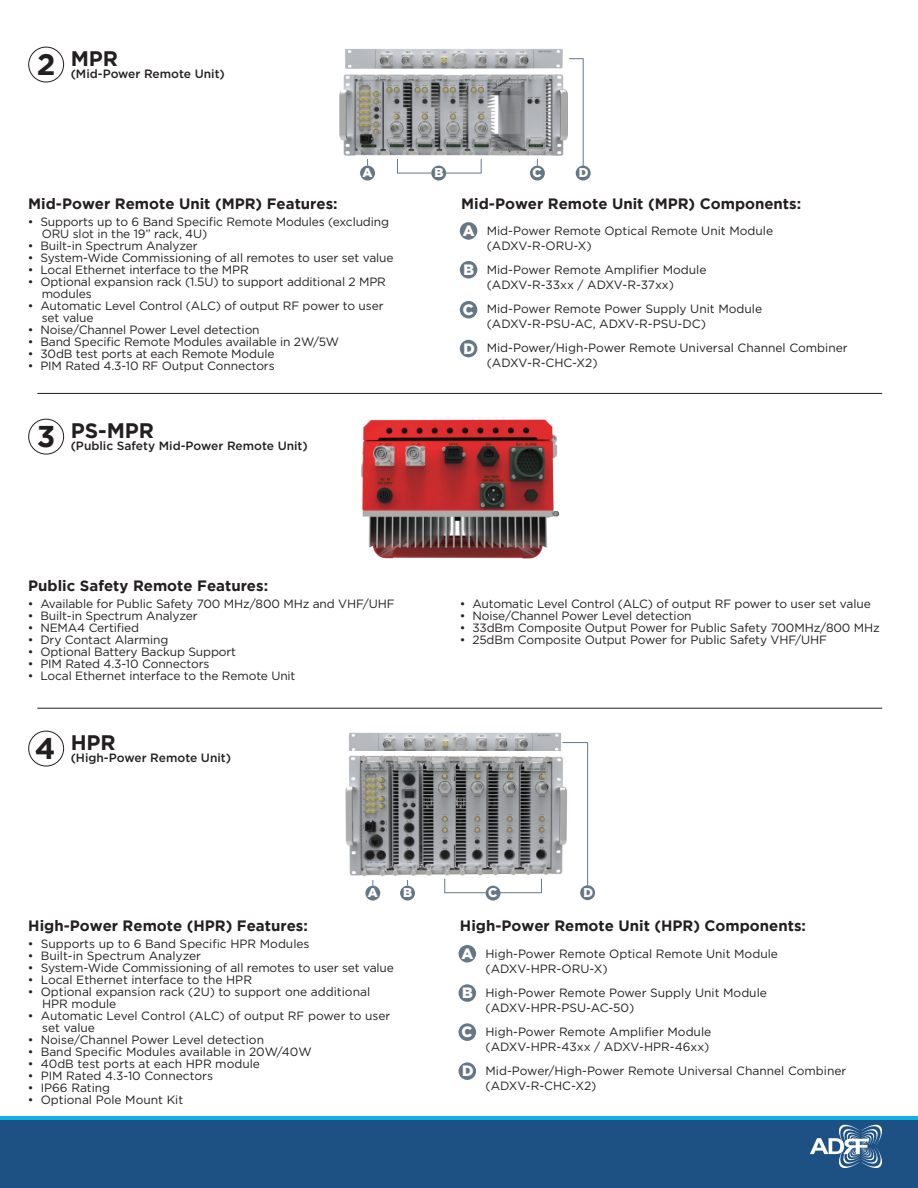
<style>
.page{position:relative;width:918px;height:1188px;background:#fff}
.page>*{position:absolute;margin:0;border:0;box-sizing:border-box;transform-origin:0 0}
.t1{font:700 30px "Gotham";color:#231f20}
.t2{font:700 21px "Gotham";color:#231f20}
.t3{font:700 15px "Gotham";color:#231f20}
.t4{font:900 14.85px "Gotham";color:#fff}
.t5{font:900 12.75px "Gotham";color:#fff}
.t6{font:900 12.6px "Gotham";color:#fff}
.t7{font:12px/15px "Gotham";letter-spacing:-.01em;color:#231f20}
.t8{font:500 12px "Gotham";color:#231f20}
</style>
<div class="page">
<svg style="left:0;top:1116px;width:918px;height:5px;background:#169ccf"></svg>
<div style="left:0;top:1121px;width:918px;height:67px;background:#1d5083"></div>
<svg style="left:810px;top:1125px;width:72px;height:43px"></svg>
<img style="left:343px;top:142px;width:221px;height:14px">
<div style="left:360px;top:166px;width:15px;height:15px;background:#657786;border-radius:50%"></div>
<div style="left:530px;top:166px;width:15px;height:15px;background:#657786;border-radius:50%"></div>
<div style="left:576px;top:166px;width:15px;height:15px;background:#657786;border-radius:50%"></div>
<hr style="left:583px;top:58px;width:1px;height:108px;background:#657786">
<div style="left:431px;top:166px;width:15px;height:15px;background:#657786;border-radius:50%"></div>
<svg style="left:397px;top:159px;width:1px;height:14px"></svg>
<svg style="left:481px;top:159px;width:1px;height:14px"></svg>
<hr style="left:444px;top:173px;width:37px;height:1px;background:#657786">
<hr style="left:397px;top:173px;width:34px;height:1px;background:#657786">
<div style="left:365px;top:886px;width:15px;height:15px;background:#657786;border-radius:50%"></div>
<div style="left:486px;top:886px;width:15px;height:15px;background:#657786;border-radius:50%"></div>
<div style="left:580px;top:885px;width:15px;height:15px;background:#657786;border-radius:50%"></div>
<hr style="left:587px;top:742px;width:1px;height:143px;background:#657786">
<div style="left:400px;top:886px;width:15px;height:15px;background:#657786;border-radius:50%"></div>
<img style="left:339px;top:49px;width:245px;height:93px">
<img style="left:306px;top:707px;width:308px;height:117px">
<img style="left:361px;top:419px;width:199px;height:140px">
<img style="left:342px;top:752px;width:230px;height:128px">
<svg style="left:444px;top:879px;width:1px;height:13px"></svg>
<svg style="left:541px;top:873px;width:2px;height:19px"></svg>
<hr style="left:491px;top:892px;width:51px;height:1px;background:#657786">
<hr style="left:444px;top:892px;width:42px;height:1px;background:#657786">
<svg style="left:562px;top:742px;width:26px;height:1px"></svg>
<div style="left:460px;top:222px;width:17px;height:18px;background:#657786;border-radius:50%"></div>
<div style="left:460px;top:261px;width:17px;height:18px;background:#657786;border-radius:50%"></div>
<div style="left:460px;top:301px;width:17px;height:17px;background:#657786;border-radius:50%"></div>
<div style="left:460px;top:340px;width:17px;height:17px;background:#657786;border-radius:50%"></div>
<div style="left:459px;top:945px;width:17px;height:18px;background:#657786;border-radius:50%"></div>
<div style="left:459px;top:984px;width:17px;height:18px;background:#657786;border-radius:50%"></div>
<div style="left:459px;top:1023px;width:17px;height:18px;background:#657786;border-radius:50%"></div>
<div style="left:459px;top:1062px;width:17px;height:18px;background:#657786;border-radius:50%"></div>
<div style="left:28px;top:47px;width:36px;height:35px;border:1px solid #231f20;border-radius:50%"></div>
<div style="left:28px;top:419px;width:36px;height:36px;border:1px solid #231f20;border-radius:50%"></div>
<div style="left:28px;top:731px;width:36px;height:35px;border:1px solid #231f20;border-radius:50%"></div>
<hr style="left:37px;top:393px;width:845px;height:1px;background:#231f20">
<hr style="left:37px;top:708px;width:845px;height:1px;background:#231f20">
<h1 class="t1" style="left:37px;top:47px;width:20px">2</h1>
<h2 class="t2" style="left:71px;top:46px;width:49px">MPR</h2>
<p class="t8" style="left:71px;top:66px;width:156px">(Mid-Power Remote Unit)</p>
<p class="t5" style="left:363px;top:165px;width:12px">A</p>
<p class="t5" style="left:434px;top:165px;width:11px">B</p>
<p class="t5" style="left:533px;top:165px;width:11px">C</p>
<p class="t5" style="left:579px;top:165px;width:11px">D</p>
<p class="t3" style="left:28px;top:195px;width:311px">Mid-Power Remote Unit (MPR) Features:</p>
<p class="t3" style="left:461px;top:195px;width:341px">Mid-Power Remote Unit (MPR) Components:</p>
<p class="t7" style="left:42px;top:215px;width:349px;line-height:12px;text-indent:-14px">• Supports up to 6 Band Specific Remote Modules (excluding<br>ORU slot in the 19” rack, 4U)</p>
<p class="t7" style="left:28px;top:238px;width:172px">• Built-in Spectrum Analyzer</p>
<p class="t7" style="left:28px;top:250px;width:367px">• System-Wide Commissioning of all remotes to user set value</p>
<p class="t7" style="left:28px;top:262px;width:223px">• Local Ethernet interface to the MPR</p>
<p class="t7" style="left:42px;top:275px;width:346px;line-height:12px;text-indent:-14px">• Optional expansion rack (1.5U) to support additional 2 MPR modules</p>
<p class="t7" style="left:42px;top:299px;width:343px;line-height:12px;text-indent:-14px">• Automatic Level Control (ALC) of output RF power to user set value</p>
<p class="t7" style="left:28px;top:322px;width:233px">• Noise/Channel Power Level detection</p>
<p class="t7" style="left:28px;top:334px;width:313px">• Band Specific Remote Modules available in 2W/5W</p>
<p class="t7" style="left:28px;top:346px;width:248px">• 30dB test ports at each Remote Module</p>
<p class="t7" style="left:28px;top:358px;width:248px">• PIM Rated 4.3-10 RF Output Connectors</p>
<p class="t4" style="left:463px;top:222px;width:13px">A</p>
<p class="t4" style="left:463px;top:261px;width:12px">B</p>
<p class="t4" style="left:463px;top:301px;width:12px">C</p>
<p class="t4" style="left:463px;top:340px;width:13px">D</p>
<p class="t7" style="left:487px;top:223px;width:288px">Mid-Power Remote Optical Remote Unit Module (ADXV-R-ORU-X)</p>
<p class="t7" style="left:487px;top:262px;width:221px">Mid-Power Remote Amplifier Module (ADXV-R-33xx / ADXV-R-37xx)</p>
<p class="t7" style="left:487px;top:301px;width:277px">Mid-Power Remote Power Supply Unit Module (ADXV-R-PSU-AC, ADXV-R-PSU-DC)</p>
<p class="t7" style="left:487px;top:340px;width:362px">Mid-Power/High-Power Remote Universal Channel Combiner (ADXV-R-CHC-X2)</p>
<h1 class="t1" style="left:37px;top:419px;width:20px">3</h1>
<h2 class="t2" style="left:71px;top:418px;width:85px">PS-MPR</h2>
<p class="t8" style="left:71px;top:438px;width:239px">(Public Safety Mid-Power Remote Unit)</p>
<p class="t3" style="left:28px;top:577px;width:241px">Public Safety Remote Features:</p>
<p class="t7" style="left:28px;top:596px;width:369px">• Available for Public Safety 700 MHz/800 MHz and VHF/UHF</p>
<p class="t7" style="left:28px;top:608px;width:172px">• Built-in Spectrum Analyzer</p>
<p class="t7" style="left:28px;top:620px;width:113px">• NEMA4 Certified</p>
<p class="t7" style="left:28px;top:632px;width:142px">• Dry Contact Alarming</p>
<p class="t7" style="left:28px;top:644px;width:210px">• Optional Battery Backup Support</p>
<p class="t7" style="left:28px;top:656px;width:183px">• PIM Rated 4.3-10 Connectors</p>
<p class="t7" style="left:28px;top:668px;width:269px">• Local Ethernet interface to the Remote Unit</p>
<h1 class="t1" style="left:35px;top:731px;width:22px">4</h1>
<h2 class="t2" style="left:71px;top:730px;width:47px">HPR</h2>
<p class="t8" style="left:71px;top:750px;width:162px">(High-Power Remote Unit)</p>
<p class="t7" style="left:460px;top:596px;width:413px">• Automatic Level Control (ALC) of output RF power to user set value</p>
<p class="t7" style="left:460px;top:608px;width:233px">• Noise/Channel Power Level detection</p>
<p class="t7" style="left:460px;top:620px;width:422px">• 33dBm Composite Output Power for Public Safety 700MHz/800 MHz</p>
<p class="t7" style="left:460px;top:632px;width:369px">• 25dBm Composite Output Power for Public Safety VHF/UHF</p>
<p class="t6" style="left:368px;top:886px;width:12px">A</p>
<p class="t6" style="left:403px;top:886px;width:11px">B</p>
<p class="t6" style="left:488px;top:886px;width:11px">C</p>
<p class="t6" style="left:583px;top:885px;width:11px">D</p>
<p class="t3" style="left:28px;top:917px;width:281px">High-Power Remote (HPR) Features:</p>
<p class="t3" style="left:460px;top:917px;width:348px">High-Power Remote Unit (HPR) Components:</p>
<p class="t7" style="left:28px;top:936px;width:283px">• Supports up to 6 Band Specific HPR Modules</p>
<p class="t7" style="left:28px;top:948px;width:175px">• Built-in Spectrum Analyzer</p>
<p class="t7" style="left:28px;top:960px;width:368px">• System-Wide Commissioning of all remotes to user set value</p>
<p class="t7" style="left:28px;top:972px;width:226px">• Local Ethernet interface to the HPR</p>
<p class="t7" style="left:42px;top:986px;width:329px;line-height:12px;text-indent:-14px">• Optional expansion rack (2U) to support one additional<br>HPR module</p>
<p class="t7" style="left:42px;top:1010px;width:350px;line-height:12px;text-indent:-14px">• Automatic Level Control (ALC) of output RF power to user set value</p>
<p class="t7" style="left:28px;top:1032px;width:238px">• Noise/Channel Power Level detection</p>
<p class="t7" style="left:28px;top:1044px;width:286px">• Band Specific Modules available in 20W/40W</p>
<p class="t7" style="left:28px;top:1056px;width:234px">• 40dB test ports at each HPR module</p>
<p class="t7" style="left:28px;top:1068px;width:187px">• PIM Rated 4.3-10 Connectors</p>
<p class="t7" style="left:28px;top:1080px;width:84px">• IP66 Rating</p>
<p class="t7" style="left:28px;top:1092px;width:157px">• Optional Pole Mount Kit</p>
<p class="t4" style="left:461px;top:945px;width:13px">A</p>
<p class="t4" style="left:462px;top:984px;width:12px">B</p>
<p class="t4" style="left:461px;top:1023px;width:12px">C</p>
<p class="t4" style="left:462px;top:1062px;width:13px">D</p>
<p class="t7" style="left:485px;top:946px;width:294px">High-Power Remote Optical Remote Unit Module (ADXV-HPR-ORU-X)</p>
<p class="t7" style="left:485px;top:985px;width:283px">High-Power Remote Power Supply Unit Module (ADXV-HPR-PSU-AC-50)</p>
<p class="t7" style="left:485px;top:1024px;width:227px">High-Power Remote Amplifier Module (ADXV-HPR-43xx / ADXV-HPR-46xx)</p>
<p class="t7" style="left:485px;top:1063px;width:362px">Mid-Power/High-Power Remote Universal Channel Combiner (ADXV-R-CHC-X2)</p>
</div>
